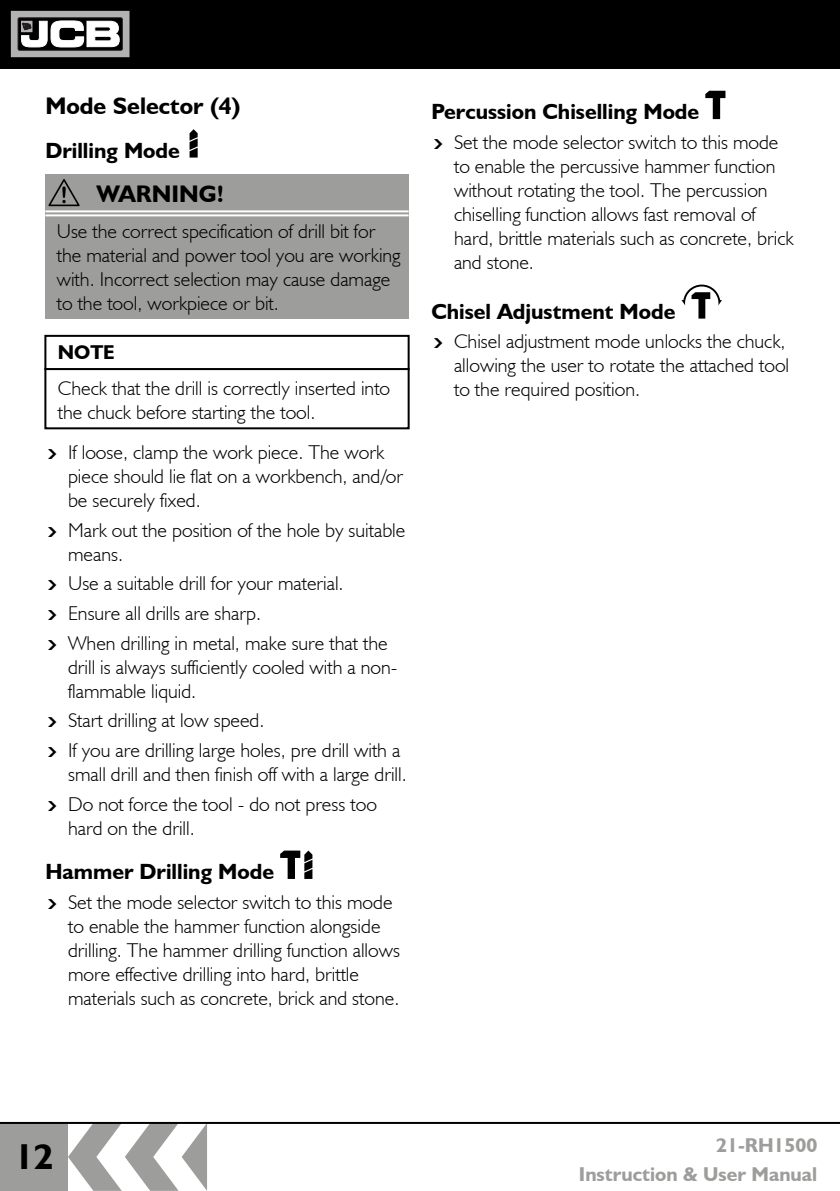
<style>
.page{position:relative;width:840px;height:1191px;background:#fff}
.page>*{position:absolute;margin:0;border:0;box-sizing:border-box;transform-origin:0 0}
.t1{font:700 36px "JCB Euro";color:#000}
.t2{font:700 24px "JCB Euro";color:#000}
.t3{font:700 22px "JCB Euro";color:#000}
.t4{font:300 20px/24px "JCB Euro";color:#000}
.t5{font:700 20px/29.6px "JCB Euro";color:#9d9d9c;text-align:right}
.t6{font:700 20px "JCB Euro";color:#000}
.s1{font-family:"Arrowstfb";font-weight:400;font-size:12px}
</style>
<div class="page">
<svg style="left:68px;top:1124px;width:139px;height:66px"></svg>
<div style="left:0;top:1123px;width:68px;height:68px;background:#9d9d9c"></div>
<div style="left:0;top:0;width:839px;height:68px;background:#000"></div>
<svg style="left:13px;top:13px;width:114px;height:42px"></svg>
<div style="left:11px;top:11px;width:118px;height:46px;border:1px solid #b3b2b2"></div>
<svg style="left:18px;top:18px;width:104px;height:32px"></svg>
<div style="left:18px;top:18px;width:104px;height:32px;border:1px solid #231f20"></div>
<svg style="left:21px;top:21px;width:98px;height:26px"></svg>
<hr style="left:0;top:1122px;width:839px;height:2px;background:#000">
<svg style="left:189px;top:129px;width:8px;height:29px"></svg>
<div style="left:45px;top:213px;width:363px;height:106px;background:#9d9d9c"></div>
<div style="left:45px;top:174px;width:40px;height:39px;background:#9d9d9c"></div>
<div style="left:85px;top:174px;width:323px;height:39px;background:#9d9d9c"></div>
<svg style="left:48px;top:179px;width:32px;height:27px"></svg>
<hr style="left:45px;top:210px;width:363px;height:2px;background:#fff">
<hr style="left:45px;top:214px;width:363px;height:2px;background:#fff">
<div style="left:44px;top:368px;width:365px;height:61px;border:2px solid #000"></div>
<div style="left:44px;top:335px;width:365px;height:35px;border:2px solid #000"></div>
<svg style="left:280px;top:850px;width:32px;height:29px"></svg>
<svg style="left:705px;top:91px;width:20px;height:28px"></svg>
<svg style="left:681px;top:284px;width:40px;height:34px"></svg>
<p class="t2" style="left:45px;top:91px;width:196px">Mode Selector (4)</p>
<p class="t3" style="left:45px;top:136px;width:136px">Drilling Mode</p>
<p class="t2" style="left:96px;top:179px;width:129px">WARNING!</p>
<p class="t4" style="left:57px;top:219px;width:345px">Use the correct specification of drill bit for the material and power tool you are working with. Incorrect selection may cause damage to the tool, workpiece or bit.</p>
<p class="t6" style="left:58px;top:340px;width:58px">NOTE</p>
<p class="t4" style="left:58px;top:375px;width:334px">Check that the drill is correctly inserted into the chuck before starting the tool.</p>
<p class="t4" style="left:68px;top:440px;width:336px;text-indent:-20px"><span class="s1">M</span> If loose, clamp the work piece. The work piece should lie flat on a workbench, and/or be securely fixed.</p>
<p class="t4" style="left:68px;top:517px;width:338px;text-indent:-20px"><span class="s1">M</span> Mark out the position of the hole by suitable means.</p>
<p class="t4" style="left:48px;top:568px;width:341px;line-height:29.6px"><span class="s1">M</span> Use a suitable drill for your material.<br><span class="s1">M</span> Ensure all drills are sharp.<br><span class="s1">M</span> When drilling in metal, make sure that the</p>
<p class="t4" style="left:68px;top:654px;width:331px">drill is always sufficiently cooled with a non&shy;flammable liquid.</p>
<p class="t4" style="left:48px;top:705px;width:353px;line-height:29.6px"><span class="s1">M</span> Start drilling at low speed.<br><span class="s1">M</span> If you are drilling large holes, pre drill with a</p>
<p class="t4" style="left:48px;top:759px;width:360px;line-height:29.6px;text-indent:20px">small drill and then finish off with a large drill.<br><span class="s1">M</span> Do not force the tool - do not press too</p>
<p class="t4" style="left:68px;top:815px;width:128px">hard on the drill.</p>
<p class="t3" style="left:45px;top:857px;width:230px">Hammer Drilling Mode</p>
<p class="t4" style="left:68px;top:889px;width:333px;text-indent:-20px"><span class="s1">M</span> Set the mode selector switch to this mode to enable the hammer function alongside drilling. The hammer drilling function allows more effective drilling into hard, brittle materials such as concrete, brick and stone.</p>
<p class="t3" style="left:431px;top:98px;width:269px">Percussion Chiselling Mode</p>
<p class="t4" style="left:454px;top:130px;width:341px;text-indent:-20px"><span class="s1">M</span> Set the mode selector switch to this mode to enable the percussive hammer function without rotating the tool. The percussion chiselling function allows fast removal of hard, brittle materials such as concrete, brick and stone.</p>
<p class="t3" style="left:431px;top:297px;width:245px">Chisel Adjustment Mode</p>
<p class="t4" style="left:454px;top:329px;width:336px;text-indent:-20px"><span class="s1">M</span> Chisel adjustment mode unlocks the chuck, allowing the user to rotate the attached tool to the required position.</p>
<h1 class="t1" style="left:14px;top:1134px;width:41px">12</h1>
<p class="t5" style="left:578px;top:1129px;width:240px">21-RH1500<br>Instruction &amp; User Manual</p>
</div>
